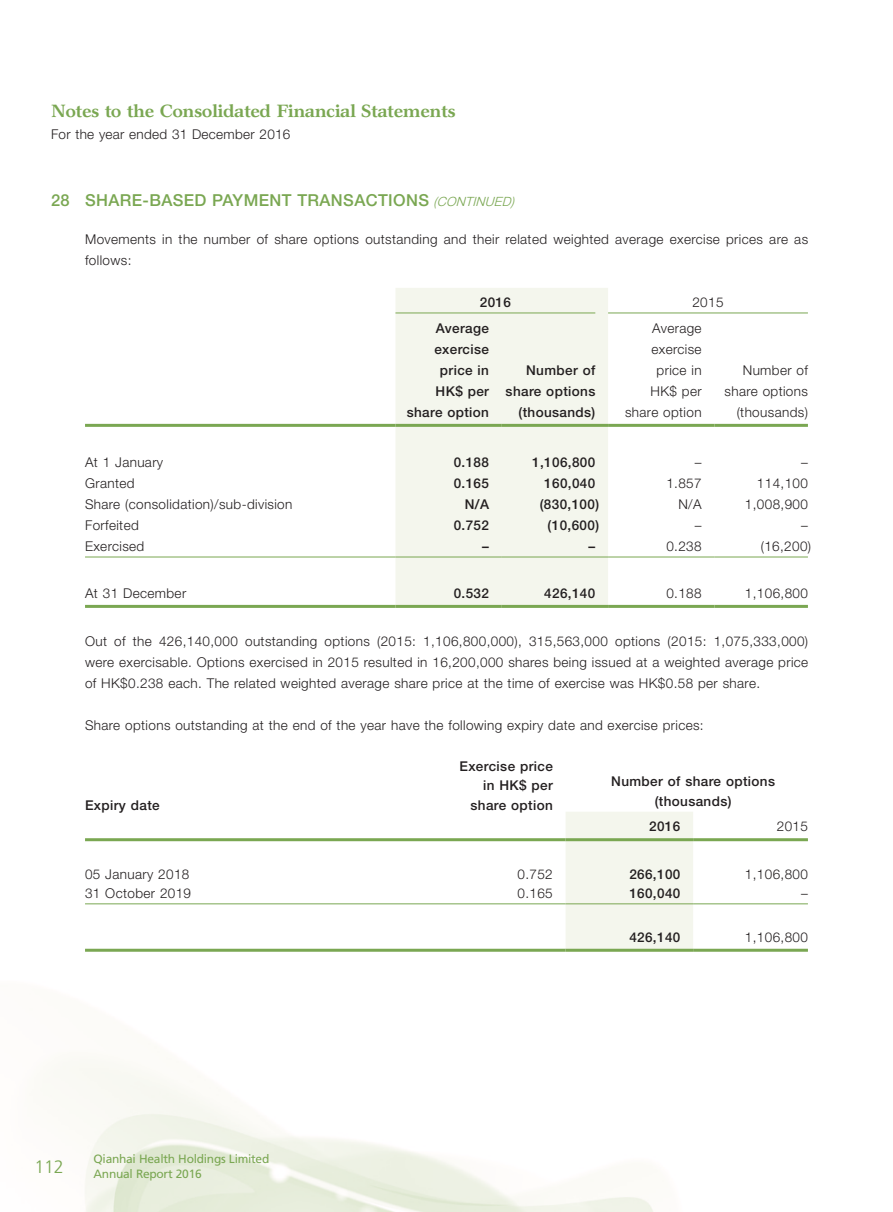
<style>
.page{position:relative;width:893px;height:1212px;background:#fff}
.page>*{position:absolute;margin:0;border:0;box-sizing:border-box;transform-origin:0 0}
.t1{font:700 18px "Garth Graphic Std";letter-spacing:-.03em;color:#7aa752}
.t2{font:300 18px "Frutiger LT Std";color:#7aa752}
.Heading_1{font:500 16.5px "Helvetica Neue LT Std";letter-spacing:.025em;color:#7aa752}
.Body_Text{font:300 13.5px/21px "Helvetica Neue LT Std";letter-spacing:.03em;color:#231f20}
.Body_Text-2{font:500 13.5px/21px "Helvetica Neue LT Std";letter-spacing:.03em;color:#231f20}
.t3{font:12px/14.2px "Frutiger LT Std";letter-spacing:-.02em;color:#7aa752}
.s1{font-weight:300;font-style:italic;font-size:12.75px}
</style>
<div class="page">
<div style="left:395px;top:288px;width:213px;height:317px;background:#f4f6ed"></div>
<hr style="left:395px;top:313px;width:200px;height:1px;background:#7aa752">
<hr style="left:608px;top:313px;width:200px;height:1px;background:#7aa752">
<hr style="left:85px;top:424px;width:310px;height:3px;background:#7aa752">
<hr style="left:395px;top:424px;width:107px;height:3px;background:#7aa752">
<hr style="left:502px;top:424px;width:106px;height:3px;background:#7aa752">
<hr style="left:608px;top:424px;width:106px;height:3px;background:#7aa752">
<hr style="left:714px;top:424px;width:94px;height:3px;background:#7aa752">
<hr style="left:85px;top:557px;width:310px;height:1px;background:#7aa752">
<hr style="left:395px;top:557px;width:107px;height:1px;background:#7aa752">
<hr style="left:502px;top:557px;width:106px;height:1px;background:#7aa752">
<hr style="left:608px;top:557px;width:106px;height:1px;background:#7aa752">
<hr style="left:714px;top:557px;width:94px;height:1px;background:#7aa752">
<hr style="left:85px;top:605px;width:310px;height:3px;background:#7aa752">
<hr style="left:395px;top:605px;width:107px;height:3px;background:#7aa752">
<hr style="left:502px;top:605px;width:106px;height:3px;background:#7aa752">
<hr style="left:608px;top:605px;width:106px;height:3px;background:#7aa752">
<hr style="left:714px;top:605px;width:94px;height:3px;background:#7aa752">
<div style="left:566px;top:812px;width:127px;height:137px;background:#f4f6ed"></div>
<hr style="left:85px;top:838px;width:353px;height:3px;background:#7aa752">
<hr style="left:438px;top:838px;width:128px;height:3px;background:#7aa752">
<hr style="left:566px;top:838px;width:127px;height:3px;background:#7aa752">
<hr style="left:693px;top:838px;width:115px;height:3px;background:#7aa752">
<hr style="left:85px;top:903px;width:353px;height:1px;background:#7aa752">
<hr style="left:438px;top:903px;width:128px;height:1px;background:#7aa752">
<hr style="left:566px;top:903px;width:127px;height:1px;background:#7aa752">
<hr style="left:693px;top:903px;width:115px;height:1px;background:#7aa752">
<hr style="left:85px;top:949px;width:353px;height:3px;background:#7aa752">
<hr style="left:438px;top:949px;width:128px;height:3px;background:#7aa752">
<hr style="left:566px;top:949px;width:127px;height:3px;background:#7aa752">
<hr style="left:693px;top:949px;width:115px;height:3px;background:#7aa752">
<h1 class="t1" style="left:51px;top:100px;width:406px">Notes to the Consolidated Financial Statements</h1>
<p class="Body_Text" style="left:51px;top:123px;width:241px">For the year ended 31 December 2016</p>
<p class="Heading_1" style="left:51px;top:190px;width:468px">28 SHARE-BASED PAYMENT TRANSACTIONS <span class="s1">(CONTINUED)</span></p>
<p class="Body_Text" style="left:85px;top:228px;width:725px">Movements in the number of share options outstanding and their related weighted average exercise prices are as follows:</p>
<p class="Body_Text-2" style="left:480px;top:292px;width:33px">2016</p>
<p class="Body_Text" style="left:692px;top:291px;width:33px">2015</p>
<p class="Body_Text-2" style="left:434px;top:317px;width:56px">Average exercise</p>
<p class="Body_Text-2" style="left:440px;top:359px;width:51px">price in</p>
<p class="Body_Text-2" style="left:436px;top:380px;width:55px">HK$ per</p>
<p class="Body_Text-2" style="left:407px;top:401px;width:84px">share option</p>
<p class="Body_Text" style="left:651px;top:317px;width:52px">Average exercise</p>
<p class="Body_Text" style="left:657px;top:359px;width:47px">price in</p>
<p class="Body_Text" style="left:650px;top:380px;width:53px">HK$ per</p>
<p class="Body_Text" style="left:625px;top:401px;width:78px">share option</p>
<p class="Body_Text-2" style="left:506px;top:359px;width:91px;text-align:right">Number of share options</p>
<p class="Body_Text-2" style="left:519px;top:401px;width:78px">(thousands)</p>
<p class="Body_Text" style="left:724px;top:359px;width:85px;text-align:right">Number of share options</p>
<p class="Body_Text" style="left:737px;top:401px;width:73px">(thousands)</p>
<p class="Body_Text" style="left:85px;top:452px;width:80px">At 1 January</p>
<p class="Body_Text-2" style="left:454px;top:452px;width:37px">0.188</p>
<p class="Body_Text-2" style="left:532px;top:452px;width:65px">1,106,800</p>
<p class="Body_Text" style="left:695px;top:452px;width:8px">–</p>
<p class="Body_Text" style="left:801px;top:452px;width:8px">–</p>
<p class="Body_Text" style="left:85px;top:473px;width:51px">Granted</p>
<p class="Body_Text-2" style="left:454px;top:473px;width:37px">0.165</p>
<p class="Body_Text-2" style="left:544px;top:473px;width:53px">160,040</p>
<p class="Body_Text" style="left:666px;top:473px;width:37px">1.857</p>
<p class="Body_Text" style="left:757px;top:473px;width:53px">114,100</p>
<p class="Body_Text" style="left:85px;top:494px;width:209px">Share (consolidation)/sub-division</p>
<p class="Body_Text-2" style="left:465px;top:494px;width:26px">N/A</p>
<p class="Body_Text-2" style="left:540px;top:494px;width:61px">(830,100)</p>
<p class="Body_Text" style="left:678px;top:494px;width:25px">N/A</p>
<p class="Body_Text" style="left:745px;top:494px;width:65px">1,008,900</p>
<p class="Body_Text" style="left:85px;top:515px;width:55px">Forfeited</p>
<p class="Body_Text-2" style="left:454px;top:515px;width:37px">0.752</p>
<p class="Body_Text-2" style="left:548px;top:515px;width:53px">(10,600)</p>
<p class="Body_Text" style="left:695px;top:515px;width:8px">–</p>
<p class="Body_Text" style="left:801px;top:515px;width:8px">–</p>
<p class="Body_Text" style="left:85px;top:536px;width:61px">Exercised</p>
<p class="Body_Text-2" style="left:482px;top:536px;width:8px">–</p>
<p class="Body_Text-2" style="left:589px;top:536px;width:8px">–</p>
<p class="Body_Text" style="left:666px;top:536px;width:37px">0.238</p>
<p class="Body_Text" style="left:761px;top:536px;width:52px">(16,200)</p>
<p class="Body_Text" style="left:85px;top:582px;width:103px">At 31 December</p>
<p class="Body_Text-2" style="left:454px;top:582px;width:37px">0.532</p>
<p class="Body_Text-2" style="left:544px;top:582px;width:53px">426,140</p>
<p class="Body_Text" style="left:666px;top:582px;width:37px">0.188</p>
<p class="Body_Text" style="left:745px;top:582px;width:65px">1,106,800</p>
<p class="Body_Text" style="left:85px;top:631px;width:725px;text-align:justify">Out of the 426,140,000 outstanding options (2015: 1,106,800,000), 315,563,000 options (2015: 1,075,333,000) were exercisable. Options exercised in 2015 resulted in 16,200,000 shares being issued at a weighted average price of HK$0.238 each. The related weighted average share price at the time of exercise was HK$0.58 per share.</p>
<p class="Body_Text" style="left:85px;top:715px;width:620px">Share options outstanding at the end of the year have the following expiry date and exercise prices:</p>
<p class="Body_Text-2" style="left:85px;top:794px;width:76px">Expiry date</p>
<p class="Body_Text-2" style="left:459px;top:755px;width:95px">Exercise price</p>
<p class="Body_Text-2" style="left:483px;top:775px;width:71px">in HK$ per</p>
<p class="Body_Text-2" style="left:470px;top:794px;width:84px">share option</p>
<p class="Body_Text-2" style="left:611px;top:771px;width:165px">Number of share options</p>
<p class="Body_Text-2" style="left:655px;top:790px;width:78px">(thousands)</p>
<p class="Body_Text-2" style="left:649px;top:815px;width:33px">2016</p>
<p class="Body_Text" style="left:777px;top:815px;width:33px">2015</p>
<p class="Body_Text" style="left:85px;top:863px;width:106px">05 January 2018</p>
<p class="Body_Text" style="left:517px;top:863px;width:37px">0.752</p>
<p class="Body_Text-2" style="left:629px;top:863px;width:53px">266,100</p>
<p class="Body_Text" style="left:745px;top:863px;width:65px">1,106,800</p>
<p class="Body_Text" style="left:85px;top:882px;width:108px">31 October 2019</p>
<p class="Body_Text" style="left:517px;top:882px;width:37px">0.165</p>
<p class="Body_Text-2" style="left:629px;top:882px;width:53px">160,040</p>
<p class="Body_Text" style="left:801px;top:882px;width:8px">–</p>
<p class="Body_Text-2" style="left:629px;top:926px;width:53px">426,140</p>
<p class="Body_Text" style="left:745px;top:926px;width:65px">1,106,800</p>
<h1 class="t2" style="left:35px;top:1157px;width:31px">112</h1>
<p class="t3" style="left:94px;top:1152px;width:177px">Qianhai Health Holdings Limited<br>Annual Report 2016</p>
</div>
